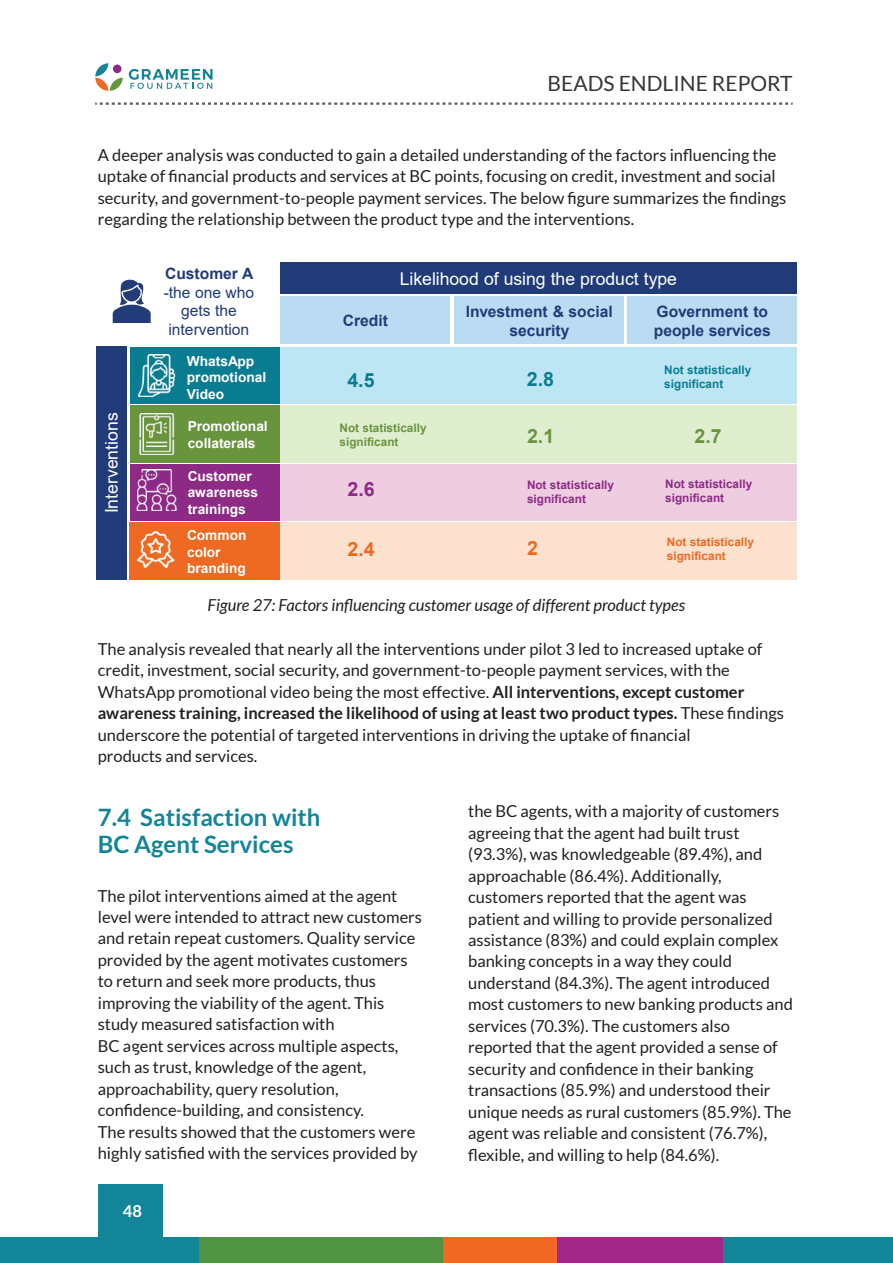
<style>
.page{position:relative;width:893px;height:1263px;background:#fff}
.page>*{position:absolute;margin:0;border:0;box-sizing:border-box;transform-origin:0 0}
.t1{font:700 24px/27px "Lato";color:#138599}
.t2{font:21px "Lato";color:#353635}
.t3{font:700 19.65px "Arial";color:#097c92}
.t4{font:700 19.65px "Arial";color:#69943e}
.t5{font:700 19.65px "Arial";color:#ee6922}
.t6{font:700 19.65px "Arial";color:#8d2a85}
.t7{font:17.7px "Arial";color:#fff}
.t8{font:16.5px/21.5px "Lato";color:#231f20}
.t9{font:italic 16.5px "Lato";color:#231f20}
.t10{font:700 16.5px "Lato";color:#fff}
.t11{font:700 15.6px/18.8px "Arial";color:#213b79;text-align:center}
.t12{font:15.6px/18.8px "Arial";color:#213b79;text-align:center}
.t13{font:700 13.8px/16.5px "Arial";color:#fff}
.t14{font:700 11.7px/14.1px "Arial";color:#8d2a85}
.t15{font:700 11.7px/14.1px "Arial";color:#69943e}
.t16{font:700 11.7px/14.1px "Arial";color:#097c92}
.t17{font:700 11.7px/14.1px "Arial";color:#ee6922}
.s1{font-weight:700}
</style>
<div class="page">
<div style="left:0;top:1237px;width:199px;height:26px;background:#138599"></div>
<div style="left:722px;top:1237px;width:171px;height:26px;background:#138599"></div>
<div style="left:557px;top:1237px;width:165px;height:26px;background:#a22787"></div>
<div style="left:443px;top:1237px;width:114px;height:26px;background:#f16825"></div>
<div style="left:199px;top:1237px;width:244px;height:26px;background:#4f9442"></div>
<div style="left:130px;top:464px;width:478px;height:56px;background:#8d2a85"></div>
<div style="left:130px;top:406px;width:478px;height:57px;background:#69943e"></div>
<div style="left:130px;top:347px;width:478px;height:57px;background:#097c92"></div>
<div style="left:280px;top:262px;width:516px;height:32px;background:#213b79"></div>
<img style="left:112px;top:279px;width:39px;height:44px">
<img style="left:138px;top:354px;width:38px;height:42px">
<div style="left:281px;top:347px;width:516px;height:57px;background:#bde5f4"></div>
<div style="left:281px;top:406px;width:516px;height:57px;background:#e0eed0"></div>
<div style="left:281px;top:464px;width:516px;height:56px;background:#eecde1"></div>
<img style="left:139px;top:413px;width:36px;height:42px">
<img style="left:136px;top:469px;width:41px;height:42px">
<div style="left:96px;top:346px;width:30px;height:234px;background:#213b79"></div>
<div style="left:281px;top:297px;width:169px;height:47px;background:#bbdbf2"></div>
<div style="left:455px;top:297px;width:169px;height:47px;background:#bbdbf2"></div>
<div style="left:628px;top:297px;width:169px;height:47px;background:#bbdbf2"></div>
<div style="left:129px;top:523px;width:478px;height:57px;background:#ee6922"></div>
<div style="left:280px;top:523px;width:516px;height:57px;background:#fbe1ce"></div>
<img style="left:137px;top:530px;width:38px;height:39px">
<svg style="left:95px;top:102px;width:698px;height:3px"></svg>
<svg style="left:129px;top:69px;width:84px;height:20px"></svg>
<svg style="left:95px;top:63px;width:28px;height:28px"></svg>
<div style="left:113px;top:65px;width:8px;height:8px;background:#8c2a8f;border-radius:50%"></div>
<div style="left:98px;top:1184px;width:64px;height:79px;background:#138599"></div>
<p class="t2" style="left:548px;top:72px;width:247px">BEADS ENDLINE REPORT</p>
<p class="t8" style="left:98px;top:144px;width:690px">A deeper analysis was conducted to gain a detailed understanding of the factors influencing the uptake of financial products and services at BC points, focusing on credit, investment and social security, and government-to-people payment services. The below figure summarizes the findings regarding the relationship between the product type and the interventions.</p>
<p class="t7" style="left:99px;top:513px;width:102px;rotate:-90deg">Interventions</p>
<p class="t11" style="left:165px;top:264px;width:90px">Customer A</p>
<p class="t12" style="left:164px;top:283px;width:92px">-the one who gets the intervention</p>
<p class="t13" style="left:187px;top:353px;width:81px">WhatsApp promotional<br>Video</p>
<p class="t13" style="left:188px;top:418px;width:82px">Promotional collaterals</p>
<p class="t13" style="left:188px;top:468px;width:72px">Customer awareness trainings</p>
<p class="t13" style="left:187px;top:527px;width:61px">Common color branding</p>
<p class="t7" style="left:400px;top:266px;width:279px">Likelihood of using the product type</p>
<p class="t11" style="left:343px;top:312px;width:47px">Credit</p>
<p class="t11" style="left:466px;top:302px;width:149px">Investment &amp; social security</p>
<p class="t11" style="left:654px;top:302px;width:119px;text-align:left">Government to people services</p>
<p class="t3" style="left:347px;top:366px;width:29px">4.5</p>
<p class="t3" style="left:527px;top:365px;width:29px">2.8</p>
<p class="t15" style="left:340px;top:421px;width:89px">Not statistically significant</p>
<p class="t4" style="left:527px;top:423px;width:29px">2.1</p>
<p class="t6" style="left:347px;top:475px;width:29px">2.6</p>
<p class="t14" style="left:527px;top:478px;width:89px">Not statistically significant</p>
<p class="t5" style="left:347px;top:536px;width:29px">2.4</p>
<p class="t5" style="left:527px;top:534px;width:12px">2</p>
<p class="t16" style="left:664px;top:363px;width:89px">Not statistically significant</p>
<p class="t4" style="left:695px;top:423px;width:29px">2.7</p>
<p class="t14" style="left:665px;top:477px;width:89px">Not statistically significant</p>
<p class="t17" style="left:667px;top:535px;width:89px">Not statistically significant</p>
<p class="t9" style="left:208px;top:596px;width:479px">Figure 27: Factors influencing customer usage of different product types</p>
<p class="t8" style="left:98px;top:638px;width:688px">The analysis revealed that nearly all the interventions under pilot 3 led to increased uptake of credit, investment, social security, and government-to-people payment services, with the WhatsApp promotional video being the most effective. <span class="s1">All interventions, except customer awareness training, increased the likelihood of using at least two product types.</span> These findings underscore the potential of targeted interventions in driving the uptake of financial<br>products and services.</p>
<h1 class="t1" style="left:98px;top:803px;width:224px">7.4 Satisfaction with<br>BC Agent Services</h1>
<p class="t8" style="left:98px;top:885px;width:326px">The pilot interventions aimed at the agent level were intended to attract new customers and retain repeat customers. Quality service provided by the agent motivates customers to return and seek more products, thus improving the viability of the agent. This study measured satisfaction with<br>BC agent services across multiple aspects, such as trust, knowledge of the agent, approachability, query resolution, confidence-building, and consistency.<br>The results showed that the customers were highly satisfied with the services provided by</p>
<p class="t10" style="left:123px;top:1202px;width:21px">48</p>
<p class="t8" style="left:468px;top:800px;width:326px">the BC agents, with a majority of customers agreeing that the agent had built trust (93.3%), was knowledgeable (89.4%), and approachable (86.4%). Additionally, customers reported that the agent was patient and willing to provide personalized assistance (83%) and could explain complex banking concepts in a way they could understand (84.3%). The agent introduced most customers to new banking products and services (70.3%). The customers also reported that the agent provided a sense of security and confidence in their banking transactions (85.9%) and understood their unique needs as rural customers (85.9%). The agent was reliable and consistent (76.7%), flexible, and willing to help (84.6%).</p>
</div>
